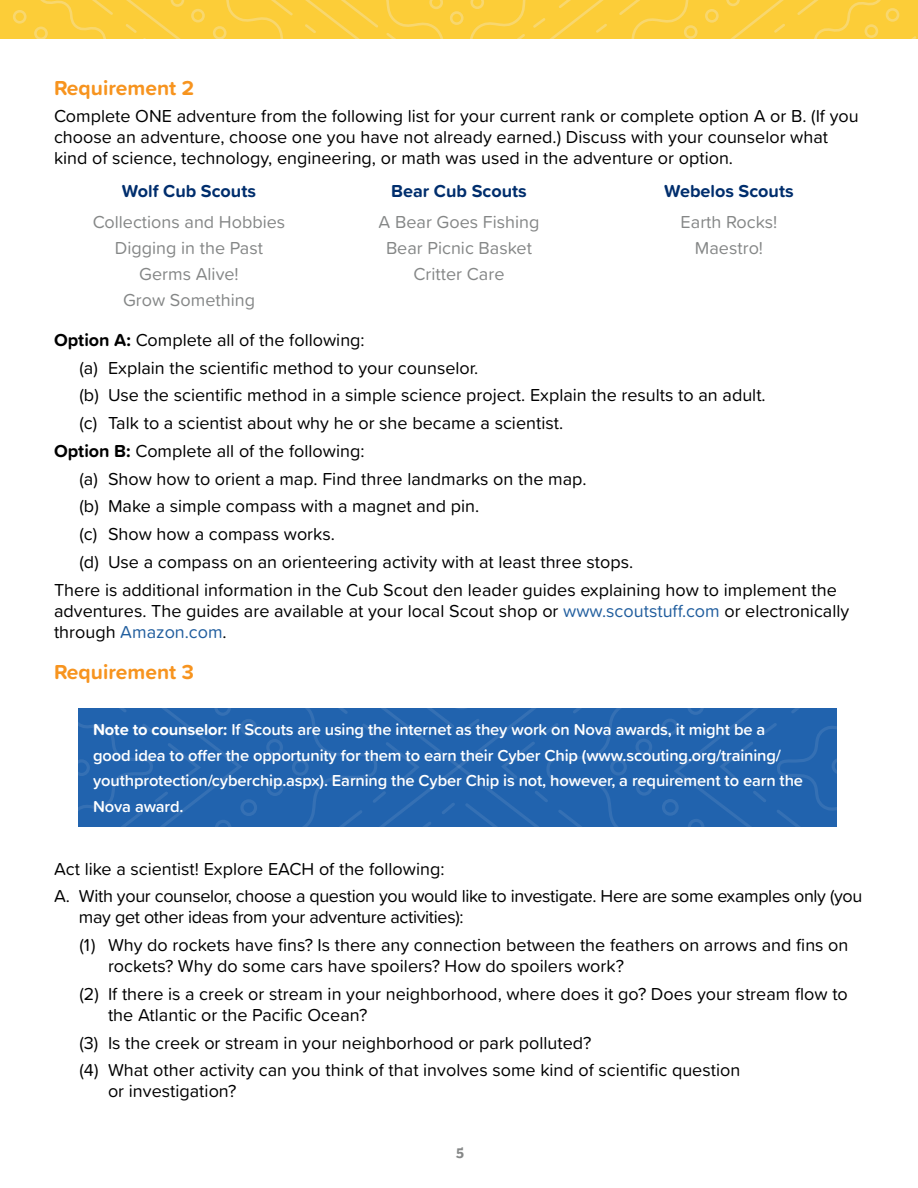
<style>
.page{position:relative;width:918px;height:1188px;background:#fff}
.page>*{position:absolute;margin:0;border:0;box-sizing:border-box;transform-origin:0 0}
.t1{font:700 21px "Proxima Soft";color:#f7941f}
.t2{font:18px/27.8px "Proxima Soft";color:#000}
.t3{font:18px/27.8px "Proxima Soft";letter-spacing:-.02em;color:#000}
.t4{font:18px "Proxima Soft";color:#858787}
.t5{font:700 18px "Proxima Soft";color:#002e6d}
.t6{font:600 16.5px/25.5px "Proxima Soft";letter-spacing:-.01em;color:#fff}
.t7{font:700 15px "Adelle";color:#858787}
.s1{color:#858787}
.s2{font-weight:700}
.s3{color:#215e9e}
</style>
<div class="page">
<svg style="left:0;top:0;width:918px;height:39px;background:#fbcd3d"></svg>
<svg style="left:78px;top:709px;width:758px;height:118px;background:#2264ae"></svg>
<p class="t1" style="left:54px;top:72px;width:142px">Requirement 2</p>
<p class="t2" style="left:54px;top:105px;width:806px;line-height:21px">Complete ONE adventure from the following list for your current rank or complete option A or B. (If you choose an adventure, choose one you have not already earned.) Discuss with your counselor what kind of science, technology, engineering, or math was used in the adventure or option.</p>
<p class="t5" style="left:122px;top:178px;width:136px">Wolf Cub Scouts</p>
<p class="t5" style="left:391px;top:178px;width:137px">Bear Cub Scouts</p>
<p class="t5" style="left:664px;top:178px;width:131px">Webelos Scouts</p>
<p class="t4" style="left:93px;top:208px;width:194px">Collections and Hobbies</p>
<p class="t4" style="left:379px;top:208px;width:162px">A Bear Goes Fishing</p>
<p class="t4" style="left:681px;top:208px;width:98px">Earth Rocks!</p>
<p class="t4" style="left:115px;top:234px;width:150px">Digging in the Past</p>
<p class="t4" style="left:386px;top:234px;width:148px">Bear Picnic Basket</p>
<p class="t4" style="left:695px;top:234px;width:70px">Maestro!</p>
<p class="t4" style="left:139px;top:261px;width:101px">Germs Alive!</p>
<p class="t4" style="left:414px;top:261px;width:92px">Critter Care</p>
<p class="t2" style="left:54px;top:280px;width:312px;line-height:39.5px;text-indent:69px"><span class="s1">Grow Something<br></span><span class="s2">Option A:</span>Complete all of the following:</p>
<p class="t2" style="left:80px;top:353px;width:400px">(a) Explain the scientific method to your counselor.</p>
<p class="t2" style="left:80px;top:381px;width:688px">(b) Use the scientific method in a simple science project. Explain the results to an adult.</p>
<p class="t2" style="left:80px;top:408px;width:485px">(c) Talk to a scientist about why he or she became a scientist.</p>
<p class="t2" style="left:54px;top:436px;width:312px"><span class="s2">Option B:</span>Complete all of the following:</p>
<p class="t2" style="left:80px;top:464px;width:508px">(a) Show how to orient a map. Find three landmarks on the map.</p>
<p class="t2" style="left:80px;top:492px;width:401px">(b) Make a simple compass with a magnet and pin.</p>
<p class="t2" style="left:80px;top:519px;width:257px">(c) Show how a compass works.</p>
<p class="t2" style="left:80px;top:547px;width:555px">(d) Use a compass on an orienteering activity with at least three stops.</p>
<p class="t2" style="left:54px;top:575px;width:784px">There is additional information in the Cub Scout den leader guides explaining how to implement the</p>
<p class="t2" style="left:54px;top:599px;width:797px;line-height:21px">adventures. The guides are available at your local Scout shop or <span class="s3">www.scoutstuff.com</span> or electronically through <span class="s3">Amazon.com</span>.</p>
<p class="t1" style="left:54px;top:656px;width:141px">Requirement 3</p>
<p class="t6" style="left:93px;top:716px;width:711px"><span class="s2">Note to counselor:</span>If Scouts are using the internet as they work on Nova awards, it might be a good idea to offer the opportunity for them to earn their Cyber Chip (www.scouting.org/training/ youthprotection/cyberchip.aspx). Earning the Cyber Chip is not, however, a requirement to earn the Nova award.</p>
<p class="t3" style="left:54px;top:854px;width:810px">Act like a scientist! Explore EACH of the following:<br>A. With your counselor, choose a question you would like to investigate. Here are some examples only (you</p>
<p class="t2" style="left:79px;top:902px;width:771px">may get other ideas from your adventure activities):<br>(1) Why do rockets have fins? Is there any connection between the feathers on arrows and fins on</p>
<p class="t2" style="left:80px;top:951px;width:770px;text-indent:28px">rockets? Why do some cars have spoilers? How do spoilers work?<br>(2) If there is a creek or stream in your neighborhood, where does it go? Does your stream flow to</p>
<p class="t2" style="left:80px;top:1000px;width:662px;text-indent:28px">the Atlantic or the Pacific Ocean?<br>(3) Is the creek or stream in your neighborhood or park polluted?<br>(4) What other activity can you think of that involves some kind of scientific question</p>
<p class="t2" style="left:108px;top:1077px;width:130px">or investigation?</p>
<p class="t7" style="left:456px;top:1142px;width:10px">5</p>
</div>
